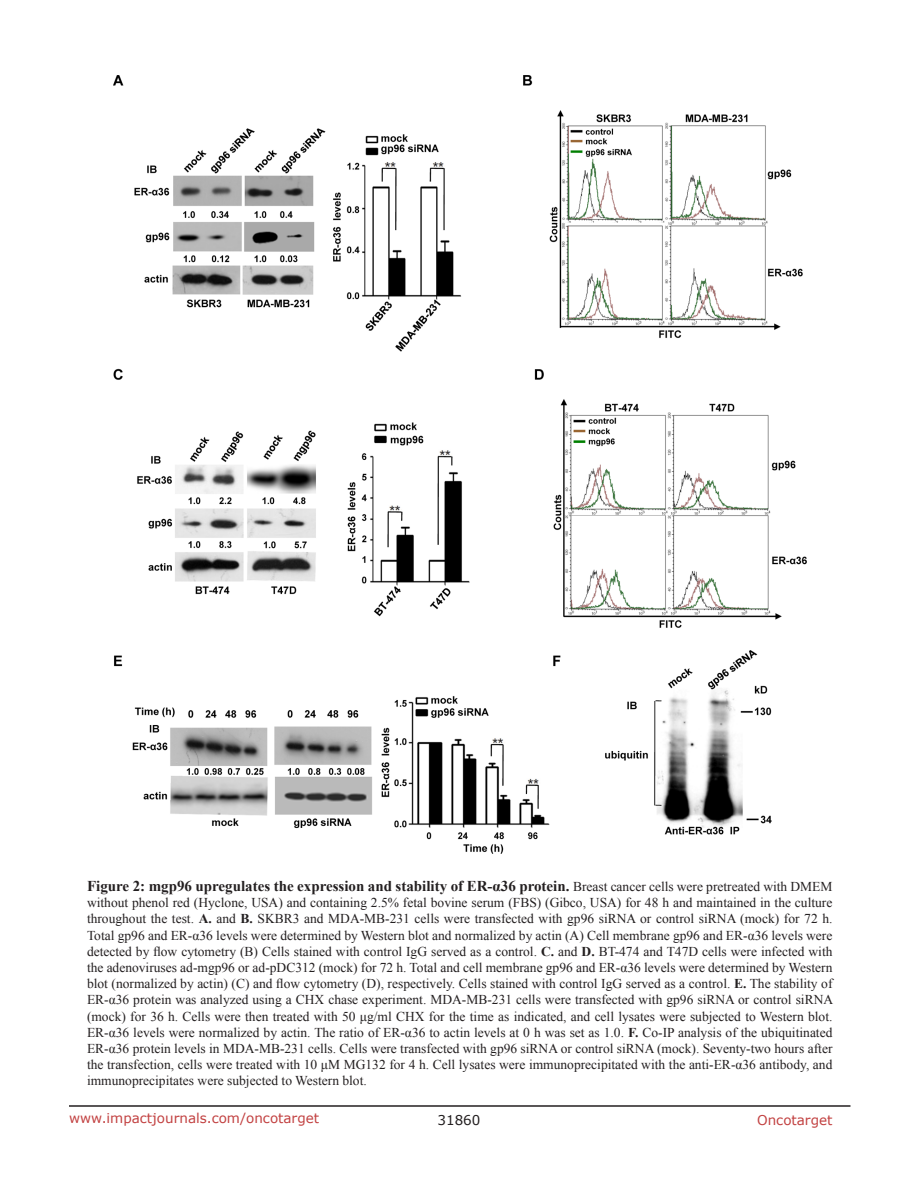
<style>
.page{position:relative;width:918px;height:1188px;background:#fff}
.page>*{position:absolute;margin:0;border:0;box-sizing:border-box;transform-origin:0 0}
.FigureText{font:700 15px "Times New Roman";color:#231f20}
.FigureText-2{font:13.5px/16.2px "Times New Roman";color:#231f20;text-align:justify}
.t1{font:13.5px "Verdana";color:#c24141}
.t2{font:13.5px "Verdana";color:#231f20}
.s1{font-weight:400;font-size:13.5px}
.s2{font-weight:700}
</style>
<div class="page">
<hr style="left:69px;top:1105px;width:781px;height:2px;background:#231f20">
<img style="left:113px;top:75px;width:693px;height:778px">
<p class="FigureText" style="left:87px;top:876px;width:747px">Figure 2: mgp96 upregulates the expression and stability of ER-α36 protein. <span class="s1">Breast cancer cells were pretreated with DMEM</span></p>
<p class="FigureText-2" style="left:87px;top:894px;width:748px">without phenol red (Hyclone, USA) and containing 2.5% fetal bovine serum (FBS) (Gibco, USA) for 48 h and maintained in the culture throughout the test. <span class="s2">A.</span> and <span class="s2">B.</span> SKBR3 and MDA-MB-231 cells were transfected with gp96 siRNA or control siRNA (mock) for 72 h.<br>Total gp96 and ER-α36 levels were determined by Western blot and normalized by actin (A) Cell membrane gp96 and ER-α36 levels were detected by flow cytometry (B) Cells stained with control IgG served as a control. <span class="s2">C.</span> and <span class="s2">D.</span> BT-474 and T47D cells were infected with the adenoviruses ad-mgp96 or ad-pDC312 (mock) for 72 h. Total and cell membrane gp96 and ER-α36 levels were determined by Western blot (normalized by actin) (C) and flow cytometry (D), respectively. Cells stained with control IgG served as a control. <span class="s2">E.</span> The stability of ER-α36 protein was analyzed using a CHX chase experiment. MDA-MB-231 cells were transfected with gp96 siRNA or control siRNA (mock) for 36 h. Cells were then treated with 50 μg/ml CHX for the time as indicated, and cell lysates were subjected to Western blot.<br>ER-α36 levels were normalized by actin. The ratio of ER-α36 to actin levels at 0 h was set as 1.0. <span class="s2">F.</span> Co-IP analysis of the ubiquitinated ER-α36 protein levels in MDA-MB-231 cells. Cells were transfected with gp96 siRNA or control siRNA (mock). Seventy-two hours after the transfection, cells were treated with 10 μM MG132 for 4 h. Cell lysates were immunoprecipitated with the anti-ER-α36 antibody, and immunoprecipitates were subjected to Western blot.</p>
<p class="t1" style="left:69px;top:1109px;width:252px">www.impactjournals.com/oncotarget</p>
<p class="t2" style="left:438px;top:1111px;width:44px">31860</p>
<p class="t1" style="left:757px;top:1111px;width:77px">Oncotarget</p>
</div>
